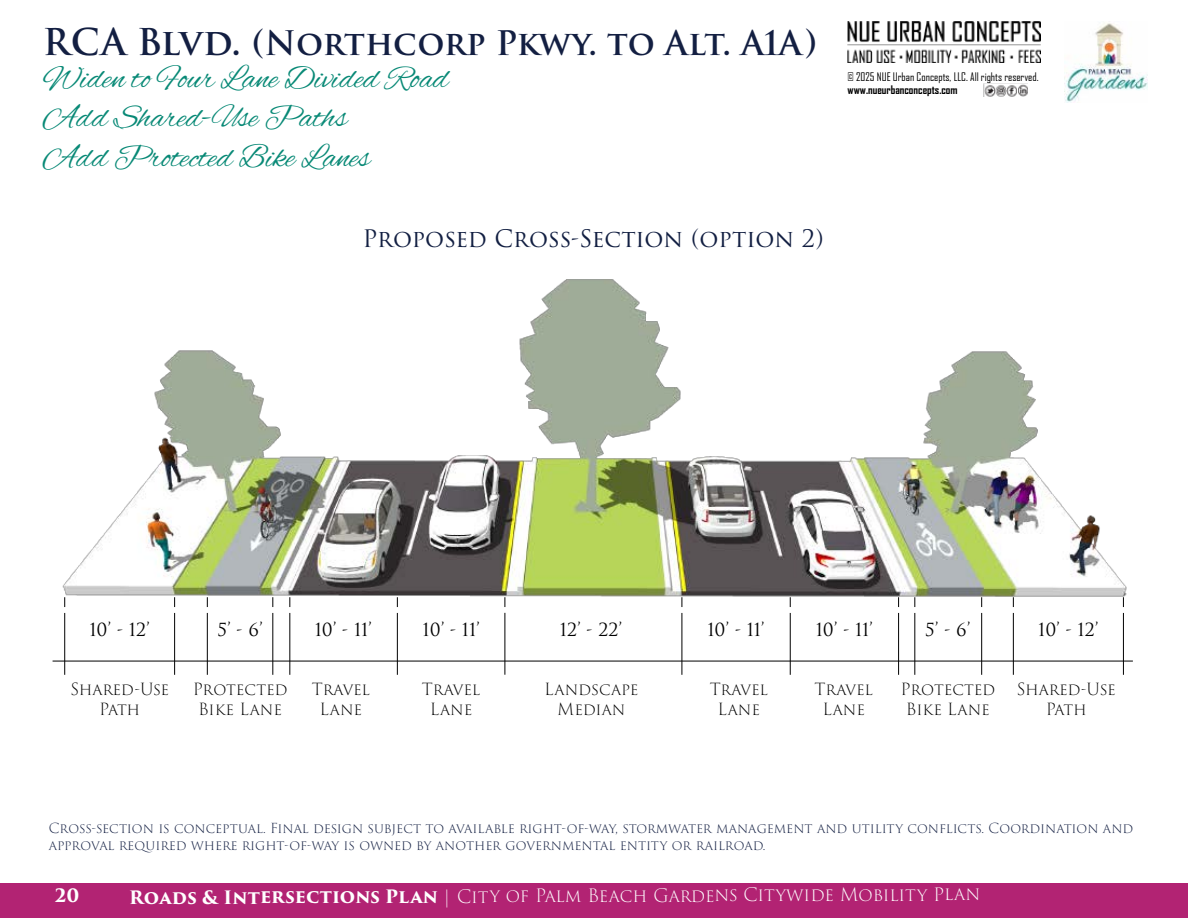
<style>
.page{position:relative;width:1188px;height:918px;background:#fff}
.page>*{position:absolute;margin:0;border:0;box-sizing:border-box;transform-origin:0 0}
.t1{font:33px/39.6px "Alex Brush";color:#088976}
.t2{font:600 33px "Trajan Pro 3";letter-spacing:-.01em;color:#131f42}
.t3{font:23.55px "Trajan Pro 3";letter-spacing:-.005em;color:#121f42}
.t4{font:300 18px "Trajan Pro 3";letter-spacing:-.01em;color:#fff}
.t5{font:700 18px "Trajan Pro 3";color:#fff}
.t6{font:17.7px "Trajan Pro 3";color:#000}
.t7{font:300 16.35px/19.6px "Trajan Pro 3";letter-spacing:-.005em;color:#000;text-align:center}
.t8{font:300 16.35px/19.6px "Trajan Pro 3";letter-spacing:-.025em;color:#000;text-align:center}
.t9{font:300 13.5px/16.2px "Trajan Pro 3";letter-spacing:-.01em;color:#131f42}
.t10{font:11.25px "Agency FB";color:#000}
.t11{font:700 11.25px "Agency FB";color:#000}
.s1{font-size:36px}
.s2{font-weight:700}
</style>
<div class="page">
<div style="left:0;top:882px;width:1188px;height:36px;background:#b22373"></div>
<img style="left:1065px;top:23px;width:83px;height:80px">
<img style="left:848px;top:22px;width:193px;height:40px">
<img style="left:983px;top:84px;width:45px;height:12px">
<img style="left:62px;top:279px;width:1065px;height:349px">
<hr style="left:64px;top:613px;width:1px;height:62px;background:#000">
<hr style="left:174px;top:613px;width:1px;height:62px;background:#000">
<hr style="left:207px;top:613px;width:1px;height:62px;background:#000">
<hr style="left:272px;top:613px;width:1px;height:62px;background:#000">
<hr style="left:289px;top:613px;width:1px;height:62px;background:#000">
<hr style="left:397px;top:613px;width:1px;height:62px;background:#000">
<hr style="left:505px;top:613px;width:1px;height:62px;background:#000">
<hr style="left:682px;top:613px;width:1px;height:62px;background:#000">
<hr style="left:898px;top:613px;width:1px;height:62px;background:#000">
<hr style="left:981px;top:613px;width:1px;height:62px;background:#000">
<hr style="left:914px;top:613px;width:1px;height:62px;background:#000">
<hr style="left:1013px;top:613px;width:1px;height:62px;background:#000">
<hr style="left:1123px;top:613px;width:1px;height:62px;background:#000">
<hr style="left:790px;top:613px;width:1px;height:62px;background:#000">
<hr style="left:53px;top:661px;width:1080px;height:1px;background:#000">
<h1 class="t2" style="left:43px;top:19px;width:776px"><span class="s1">RCA Blvd.</span> (Northcorp Pkwy. to Alt. A1A)</h1>
<h1 class="t1" style="left:43px;top:60px;width:407px">Widen to Four Lane Divided Road<br>Add Shared-Use Paths<br>Add Protected Bike Lanes</h1>
<h2 class="t3" style="left:363px;top:222px;width:463px">Proposed Cross-Section (option 2)</h2>
<p class="t10" style="left:848px;top:70px;width:193px">© 2025 NUE Urban Concepts, LLC. All rights reserved.</p>
<p class="t11" style="left:848px;top:83px;width:111px">www.nueurbanconcepts.com</p>
<h3 class="t6" style="left:90px;top:617px;width:62px">10’ - 12’</h3>
<h3 class="t6" style="left:217px;top:617px;width:47px">5’ - 6’</h3>
<h3 class="t6" style="left:315px;top:617px;width:59px">10’ - 11’</h3>
<h3 class="t6" style="left:423px;top:617px;width:59px">10’ - 11’</h3>
<h3 class="t6" style="left:560px;top:617px;width:64px">12’ - 22’</h3>
<h3 class="t6" style="left:708px;top:617px;width:59px">10’ - 11’</h3>
<h3 class="t6" style="left:816px;top:617px;width:59px">10’ - 11’</h3>
<h3 class="t6" style="left:925px;top:617px;width:47px">5’ - 6’</h3>
<h3 class="t6" style="left:1038px;top:617px;width:62px">10’ - 12’</h3>
<p class="t8" style="left:70px;top:680px;width:100px">Shared-Use<br>Path</p>
<p class="t7" style="left:193px;top:680px;width:96px">Protected<br>Bike Lane</p>
<p class="t8" style="left:1017px;top:680px;width:100px">Shared-Use<br>Path</p>
<p class="t7" style="left:312px;top:680px;width:60px">Travel<br>Lane</p>
<p class="t7" style="left:815px;top:680px;width:60px">Travel<br>Lane</p>
<p class="t7" style="left:422px;top:680px;width:60px">Travel<br>Lane</p>
<p class="t7" style="left:901px;top:680px;width:96px">Protected<br>Bike Lane</p>
<p class="t7" style="left:544px;top:680px;width:96px">Landscape<br>Median</p>
<p class="t7" style="left:710px;top:680px;width:60px">Travel<br>Lane</p>
<p class="t9" style="left:49px;top:821px;width:1086px">Cross-section is conceptual. Final design subject to available right-of-way, stormwater management and utility conflicts. Coordination and approval required where right-of-way is owned by another governmental entity or railroad.</p>
<h3 class="t5" style="left:55px;top:882px;width:26px">20</h3>
<h3 class="t4" style="left:129px;top:883px;width:853px"><span class="s2">Roads &amp; Intersections Plan</span> | City of Palm Beach Gardens Citywide Mobility Plan</h3>
</div>
